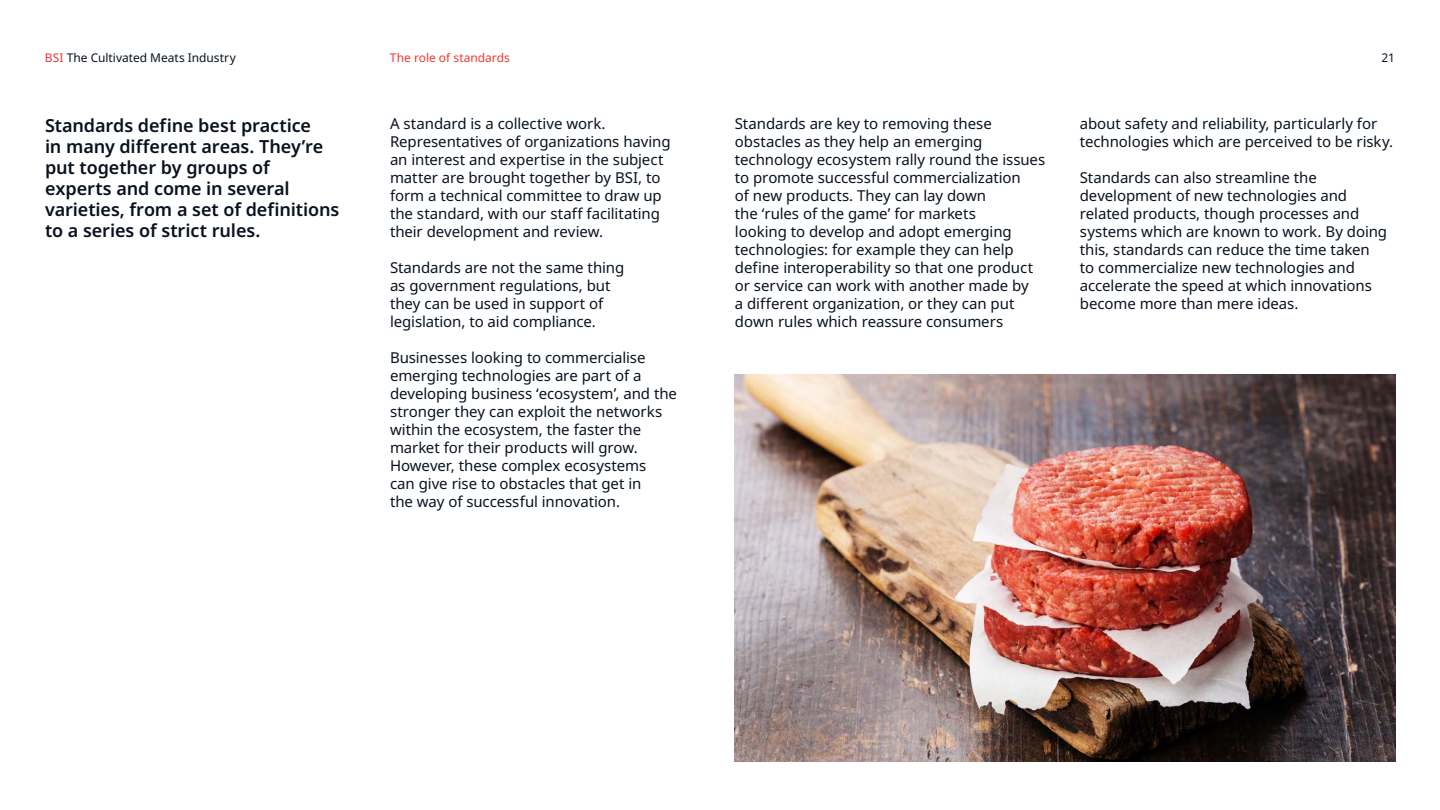
<style>
.page{position:relative;width:1440px;height:810px;background:#fff}
.page>*{position:absolute;margin:0;border:0;box-sizing:border-box;transform-origin:0 0}
.t1{font:600 18px/21px "Noto Sans";letter-spacing:-.005em;color:#08121f}
.t2{font:15px/18px "Noto Sans";letter-spacing:-.005em;color:#08121f}
.t3{font:12px "Noto Sans";color:#08121f}
.t4{font:12px "Noto Sans";letter-spacing:-.005em;color:#f03732}
.s1{color:#f03732}
</style>
<div class="page">
<img style="left:735px;top:374px;width:660px;height:387px">
<p class="t3" style="left:45px;top:51px;width:192px"><span class="s1">BSI</span> The Cultivated Meats Industry</p>
<p class="t4" style="left:390px;top:50px;width:121px">The role of standards</p>
<p class="t3" style="left:1382px;top:50px;width:15px">21</p>
<p class="t1" style="left:45px;top:115px;width:296px">Standards define best practice<br>in many different areas. They’re put together by groups of experts and come in several varieties, from a set of definitions to a series of strict rules.</p>
<p class="t2" style="left:390px;top:115px;width:282px">A standard is a collective work.<br>Representatives of organizations having an interest and expertise in the subject matter are brought together by BSI, to form a technical committee to draw up the standard, with our staff facilitating their development and review.</p>
<p class="t2" style="left:390px;top:259px;width:236px">Standards are not the same thing as government regulations, but they can be used in support of legislation, to aid compliance.</p>
<p class="t2" style="left:390px;top:349px;width:289px">Businesses looking to commercialise emerging technologies are part of a developing business ‘ecosystem’, and the stronger they can exploit the networks within the ecosystem, the faster the market for their products will grow.<br>However, these complex ecosystems<br>can give rise to obstacles that get in<br>the way of successful innovation.</p>
<p class="t2" style="left:735px;top:115px;width:312px">Standards are key to removing these obstacles as they help an emerging technology ecosystem rally round the issues to promote successful commercialization<br>of new products. They can lay down<br>the ‘rules of the game’ for markets<br>looking to develop and adopt emerging technologies: for example they can help define interoperability so that one product or service can work with another made by<br>a different organization, or they can put down rules which reassure consumers</p>
<p class="t2" style="left:1080px;top:115px;width:315px">about safety and reliability, particularly for technologies which are perceived to be risky.</p>
<p class="t2" style="left:1080px;top:169px;width:309px">Standards can also streamline the development of new technologies and related products, though processes and systems which are known to work. By doing this, standards can reduce the time taken to commercialize new technologies and accelerate the speed at which innovations become more than mere ideas.</p>
</div>
